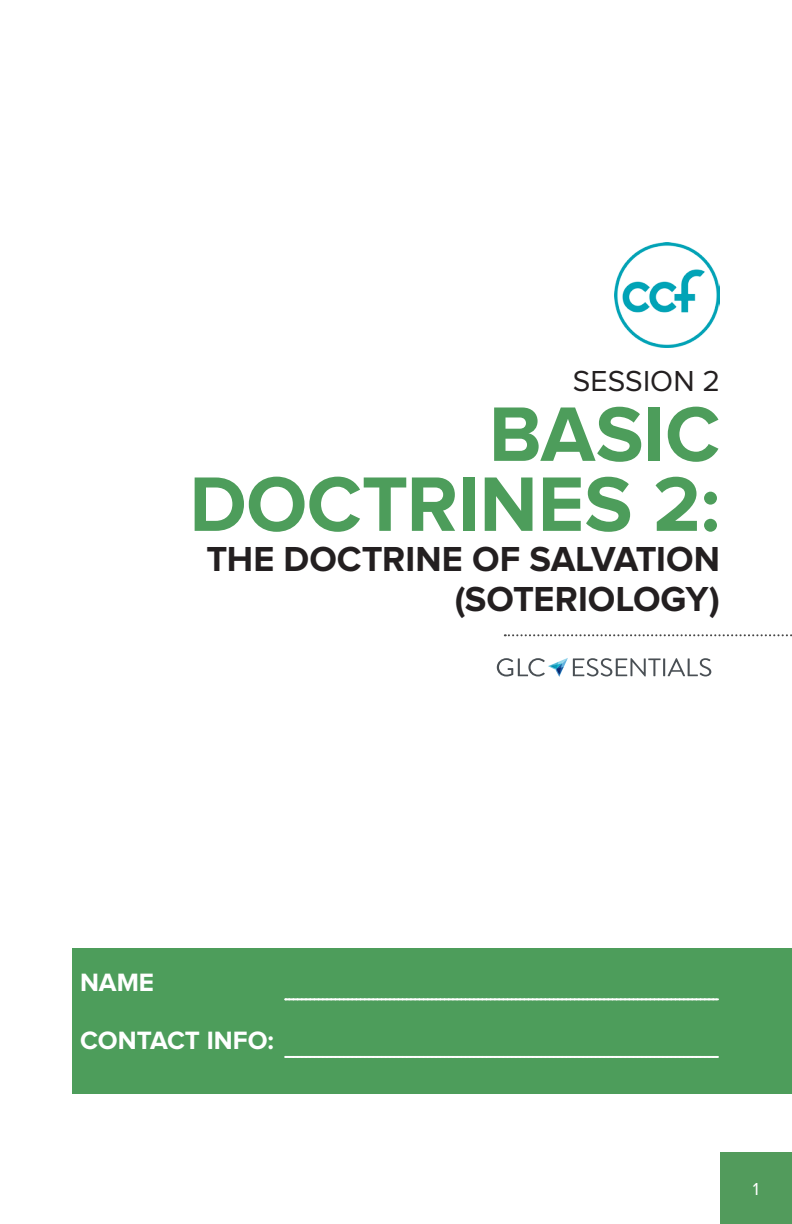
<style>
.page{position:relative;width:792px;height:1224px;background:#fff}
.page>*{position:absolute;margin:0;border:0;box-sizing:border-box;transform-origin:0 0}
.t1{font:700 80px "Proxima Nova";letter-spacing:-.005em;color:#4d9d5b}
.t2{font:700 36px "Proxima Nova";color:#231f20}
.t3{font:30px "Proxima Nova";letter-spacing:.005em;color:#231f20}
.t4{font:700 26px "Proxima Nova";color:#fff}
.t5{font:18px "Proxima Nova";color:#fff}
</style>
<div class="page">
<div style="left:720px;top:1152px;width:72px;height:72px;background:#529b5c"></div>
<div style="left:72px;top:948px;width:720px;height:146px;background:#4d9d5b"></div>
<svg style="left:285px;top:998px;width:433px;height:2px"></svg>
<svg style="left:285px;top:1056px;width:433px;height:2px"></svg>
<img style="left:615px;top:243px;width:105px;height:105px">
<svg style="left:505px;top:634px;width:287px;height:2px"></svg>
<svg style="left:497px;top:658px;width:214px;height:19px"></svg>
<p class="t3" style="left:573px;top:367px;width:149px">SESSION 2</p>
<p class="t1" style="left:489px;top:398px;width:233px">BASIC</p>
<p class="t1" style="left:189px;top:468px;width:532px">DOCTRINES 2:</p>
<p class="t2" style="left:206px;top:542px;width:515px">THE DOCTRINE OF SALVATION</p>
<p class="t2" style="left:455px;top:582px;width:267px">(SOTERIOLOGY)</p>
<p class="t4" style="left:80px;top:971px;width:76px">NAME</p>
<p class="t4" style="left:80px;top:1028px;width:195px">CONTACT INFO:</p>
<p class="t5" style="left:753px;top:1181px;width:8px">1</p>
</div>
